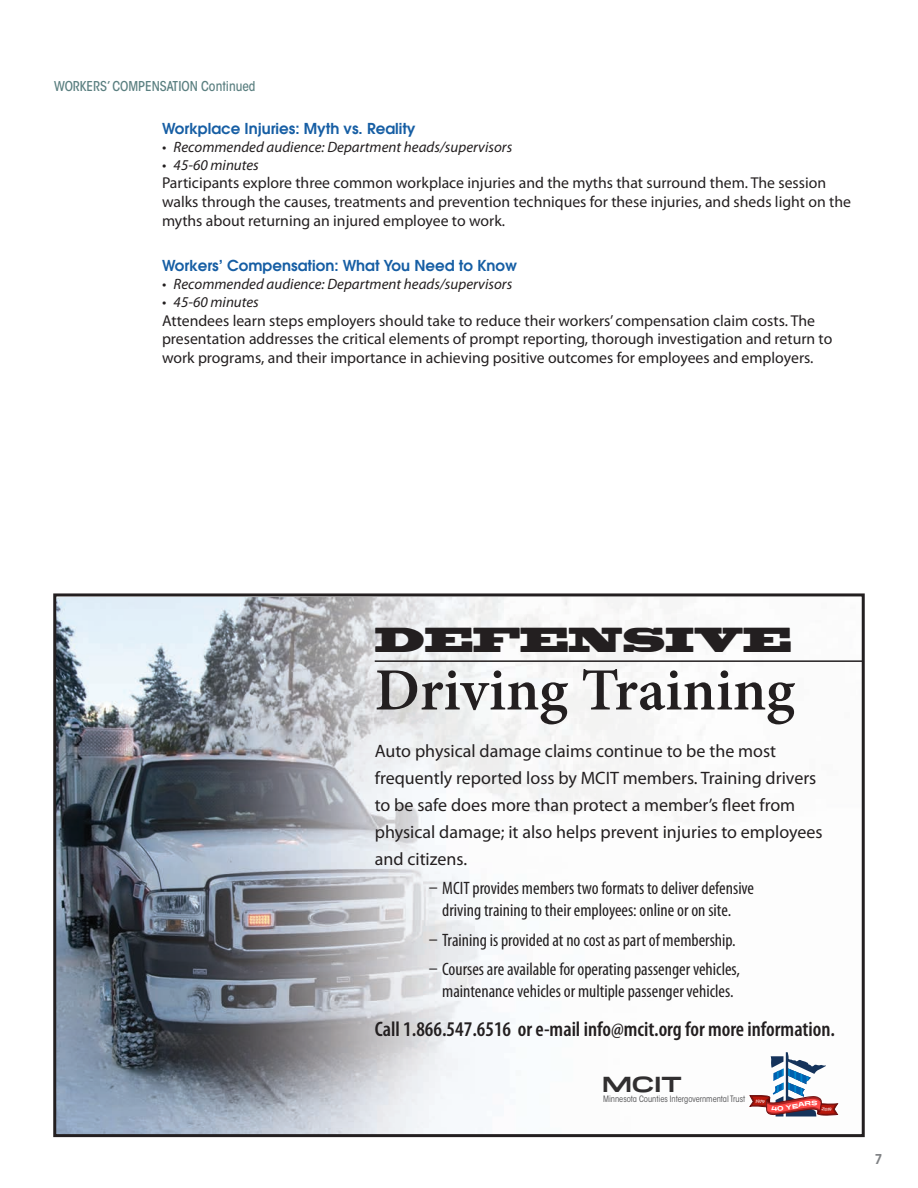
<style>
.page{position:relative;width:918px;height:1188px;background:#fff}
.page>*{position:absolute;margin:0;border:0;box-sizing:border-box;transform-origin:0 0}
.subhead{font:600 60px "Minion Pro";color:#231f20}
.subhead-2{font:32.4px "Blackoak";color:#231f20;scale:.83 1}
.t1{font:700 22.5px "Tussilago Rg";color:#312f30}
.body{font:600 condensed 21px "Myriad Pro";color:#231f20}
.t2{font:condensed 18px/22.5px "Myriad Pro";color:#231f20;text-align:center}
.body-2{font:18px/27px "Myriad Pro";color:#231f20}
.body-3{font:15.75px/18.8px "Myriad Pro";color:#231f20}
.description_body{font:italic 15px "Myriad Pro";color:#231f20}
.subhead-3{font:600 15px "Avant Garde";color:#165ea4}
.body-4{font:500 condensed 13.5px "ITC Avant Garde Std";color:#5a7f80}
.t3{font:600 13.5px "Avant Garde";color:#808285}
.t4{font:condensed 8.7px "ITC Avant Garde Std";color:#4d4d4f}
.s1{font-stretch:normal}
</style>
<div class="page">
<img style="left:57px;top:597px;width:782px;height:536px">
<div style="left:53px;top:593px;width:812px;height:544px;border:3px solid #231f20"></div>
<hr style="left:375px;top:660px;width:489px;height:2px;background:#231f20">
<svg style="left:749px;top:1052px;width:89px;height:65px"></svg>
<p class="body-4" style="left:54px;top:78px;width:203px">WORKERS’ COMPENSATION Continued</p>
<p class="subhead-3" style="left:162px;top:118px;width:255px">Workplace Injuries: Myth vs. Reality</p>
<p class="description_body" style="left:162px;top:137px;width:352px">• Recommended audience: Department heads/supervisors</p>
<p class="description_body" style="left:162px;top:155px;width:98px">• 45-60 minutes</p>
<p class="body-3" style="left:162px;top:173px;width:690px">Participants explore three common workplace injuries and the myths that surround them. The session walks through the causes, treatments and prevention techniques for these injuries, and sheds light on the myths about returning an injured employee to work.</p>
<p class="subhead-3" style="left:162px;top:255px;width:357px">Workers’ Compensation: What You Need to Know</p>
<p class="description_body" style="left:162px;top:274px;width:352px">• Recommended audience: Department heads/supervisors</p>
<p class="description_body" style="left:162px;top:292px;width:98px">• 45-60 minutes</p>
<p class="body-3" style="left:162px;top:311px;width:672px">Attendees learn steps employers should take to reduce their workers’ compensation claim costs. The presentation addresses the critical elements of prompt reporting, thorough investigation and return to work programs, and their importance in achieving positive outcomes for employees and employers.</p>
<p class="subhead-2" style="left:375px;top:618px;width:503px">DEFENSIVE</p>
<p class="subhead" style="left:375px;top:649px;width:422px">Driving Training</p>
<p class="body-2" style="left:375px;top:737px;width:449px">Auto physical damage claims continue to be the most frequently reported loss by MCIT members. Training drivers to be safe does more than protect a member’s fleet from physical damage; it also helps prevent injuries to employees and citizens.</p>
<p class="t2" style="left:429px;top:877px;width:327px"><span class="s1">ū</span> MCIT provides members two formats to deliver defensive driving training to their employees: online or on site.</p>
<p class="t2" style="left:429px;top:928px;width:308px"><span class="s1">ū</span> Training is provided at no cost as part of membership.</p>
<p class="t2" style="left:429px;top:958px;width:313px"><span class="s1">ū</span> Courses are available for operating passenger vehicles, maintenance vehicles or multiple passenger vehicles.</p>
<p class="body" style="left:375px;top:1018px;width:462px">Call 1.866.547.6516 or e-mail info@mcit.org for more information.</p>
<p class="t1" style="left:602px;top:1070px;width:81px">MCIT</p>
<p class="t4" style="left:603px;top:1094px;width:144px">Minnesota Counties Intergovernmental Trust</p>
<p class="t3" style="left:875px;top:1150px;width:9px">7</p>
</div>
